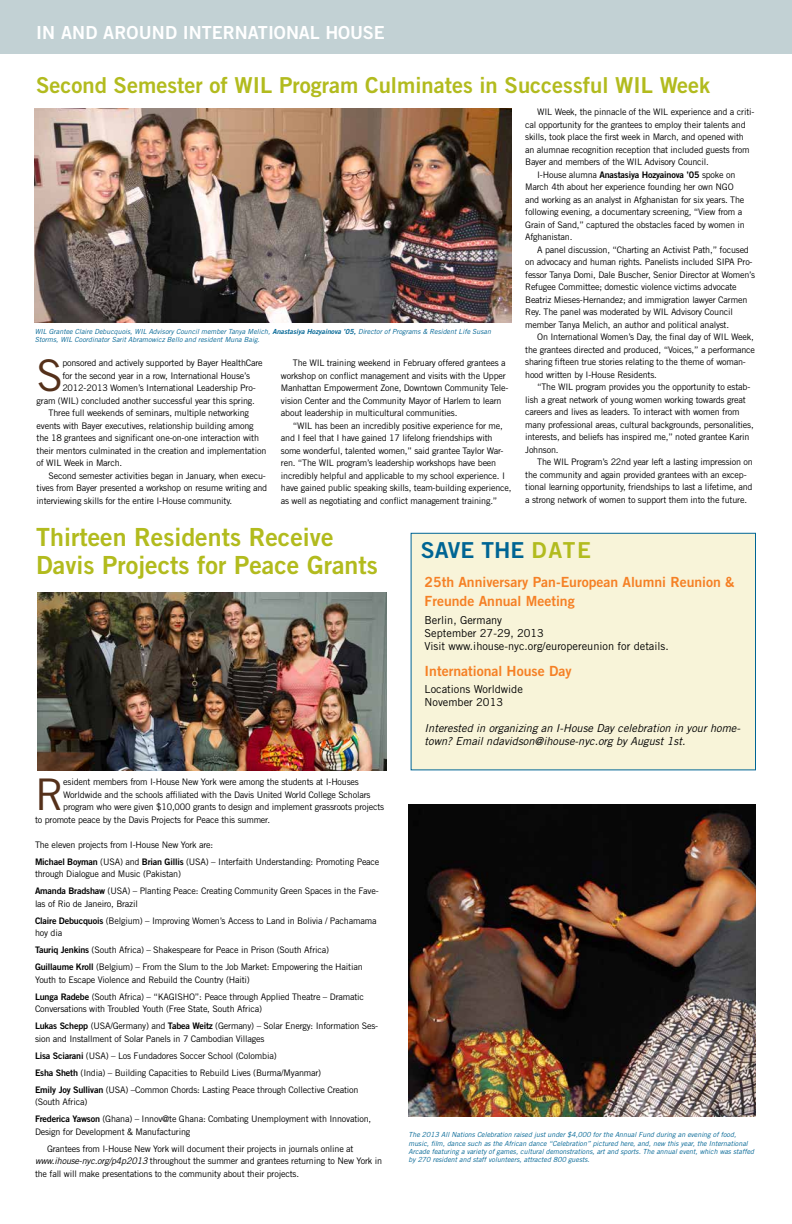
<style>
.page{position:relative;width:792px;height:1224px;background:#fff}
.page>*{position:absolute;margin:0;border:0;box-sizing:border-box;transform-origin:0 0}
.t1{font:43.6px "Trade Gothic";color:#54301a}
.t2{font:25px/28px "Trade Gothic Bold Two";color:#b2bb1e}
.t3{font:22px "Trade Gothic Bold Two";color:#b2bb1e}
.t4{font:22px "Trade Gothic Bold Two";color:#006594}
.t5{font:18px "Trade Gothic Bold Two";color:#fff}
.t6{font:14px/19px "Trade Gothic Bold Two";color:#f58025}
.t7{font:11px/13px "Trade Gothic";color:#000}
.t8{font:italic 11px/13px "Trade Gothic";color:#000}
.t9{font:9px/12.5px "Trade Gothic";letter-spacing:-.02em;color:#000}
.t10{font:9px "Trade Gothic Bold Two";letter-spacing:-.02em;color:#000}
.t11{font:italic 7px/8.3px "Trade Gothic";color:#006594}
.s1{font-family:"Trade Gothic Bold Two"}
.s2{font-family:"Trade Gothic"}
.s3{font-style:italic}
.s4{color:#b2bb1e}
</style>
<div class="page">
<div style="left:0;top:0;width:792px;height:54px;background:#c2d1d4"></div>
<img style="left:35px;top:108px;width:477px;height:215px">
<img style="left:38px;top:592px;width:348px;height:178px">
<img style="left:409px;top:805px;width:347px;height:311px">
<div style="left:411px;top:533px;width:345px;height:237px;background:#f8f4d9;border:1px solid #006594"></div>
<h3 class="t5" style="left:36px;top:21px;width:350px">i n and arou nd i nternational house</h3>
<h3 class="t3" style="left:36px;top:72px;width:676px">Second Semester of WIL Program Culminates in Successful WIL Week</h3>
<p class="t11" style="left:35px;top:327px;width:458px">WIL Grantee Claire Debucquois, WIL Advisory Council member Tanya Melich, <span class="s1">Anastasiya Hozyainova ’05,</span> Director of Programs &amp; Resident Life Susan<br>Storms, WIL Coordinator Sarit Abramowicz Bello and resident Muna Baig.</p>
<h1 class="t1" style="left:37px;top:349px;width:23px">S</h1>
<p class="t9" style="left:62px;top:357px;width:202px">ponsored and actively supported by Bayer HealthCare</p>
<p class="t9" style="left:62px;top:369px;width:189px">for the second year in a row, International House’s</p>
<p class="t9" style="left:62px;top:382px;width:195px">2012-2013 Women’s International Leadership Pro-</p>
<p class="t9" style="left:37px;top:394px;width:220px">gram (WIL) concluded another successful year this spring.</p>
<p class="t9" style="left:49px;top:407px;width:202px">Three full weekends of seminars, multiple networking</p>
<p class="t9" style="left:37px;top:419px;width:219px">events with Bayer executives, relationship building among</p>
<p class="t9" style="left:37px;top:432px;width:224px">the 18 grantees and significant one-on-one interaction with</p>
<p class="t9" style="left:37px;top:444px;width:231px">their mentors culminated in the creation and implementation</p>
<p class="t9" style="left:37px;top:457px;width:87px">of WIL Week in March.</p>
<p class="t9" style="left:49px;top:469px;width:219px">Second semester activities began in January, when execu-</p>
<p class="t9" style="left:37px;top:482px;width:232px">tives from Bayer presented a workshop on resume writing and</p>
<p class="t9" style="left:37px;top:494px;width:197px">interviewing skills for the entire I-House community.</p>
<p class="t9" style="left:281px;top:357px;width:229px;text-indent:12px">The WIL training weekend in February offered grantees a workshop on conflict management and visits with the U pper M anhattan Empowerment Zone, Downtown Community Tele&shy;vision Center and the Community Mayor of Harlem to learn about leadership in multicultural communities.</p>
<p class="t9" style="left:281px;top:419px;width:232px;text-indent:12px">“WIL has been an incredibly positive experience for me, and I feel that I have gained 17 lifelong friendships with some wonderful, talented women,” said grantee Taylor War&shy;ren. “The WIL program’s leadership workshops have been incredibly helpful and applicable to my school experience. I have gained public speaking skills, team-building experience, as well as negotiating and conflict management training.”</p>
<p class="t9" style="left:525px;top:105px;width:231px;text-indent:12px">WIL Week, the pinnacle of the WIL experience and a criti&shy;cal opportunity for the grantees to employ their talents and skills, took place the first week in March, and opened with an alumnae recognition reception that included guests from Bayer and members of the WIL Advisory Council.</p>
<p class="t10" style="left:537px;top:169px;width:200px"><span class="s2">I-House alumna</span> Anastasiya Hozyainova ’05 <span class="s2">spoke on</span></p>
<p class="t9" style="left:525px;top:180px;width:221px">March 4th about her experience founding her own N GO and working as an analyst in Afghanistan for six years. The following evening, a documentary screening, “View from a Grain of Sand,” captured the obstacles faced by women in Afghanistan.</p>
<p class="t9" style="left:525px;top:243px;width:231px;text-indent:12px">A panel discussion, “Charting an Activist Path,” focused on advocacy and human rights. Panelists included SIPA Pro&shy;fessor Tanya Domi, Dale Buscher, Senior Director at Women’s Refugee Committee; domestic violence victims advocate Beatriz M ieses-Hernandez; and immigration lawyer Carmen Rey. The panel was moderated by WIL Advisory Council member Tanya Melich, an author and political analyst.</p>
<p class="t9" style="left:525px;top:330px;width:231px;text-indent:12px">On International Women’s Day, the final day of WIL Week, the grantees directed and produced, “Voices,” a performance sharing fifteen true stories relating to the theme of woman&shy;hood written by I-House Residents.</p>
<p class="t9" style="left:525px;top:380px;width:230px;text-indent:12px">“The WIL program provides you the opportunity to estab&shy;lish a great network of young women working towards great careers and lives as leaders. To interact with women from many professional areas, cultural backgrounds, personalities, interests, and beliefs has inspired me,” noted grantee Karin Johnson.</p>
<p class="t9" style="left:525px;top:455px;width:229px;text-indent:12px">The WIL Program’s 22nd year left a lasting impression on the community and again provided grantees with an excep&shy;tional learning opportunity, friendships to last a lifetime, and a strong network of women to support them into the future.</p>
<h2 class="t2" style="left:36px;top:523px;width:343px">Thirteen Residents Receive<br>Davis Projects for Peace Grants</h2>
<h1 class="t1" style="left:35px;top:768px;width:23px">R</h1>
<p class="t9" style="left:63px;top:776px;width:297px">esident members from I-House N ew York were among the students at I-Houses</p>
<p class="t9" style="left:63px;top:788px;width:309px">Worldwide and the schools affiliated with the Davis U nited World College Scholars</p>
<p class="t9" style="left:63px;top:801px;width:323px">program who were given $10,000 grants to design and implement grassroots projects</p>
<p class="t9" style="left:35px;top:813px;width:237px">to promote peace by the Davis Projects for Peace this summer.</p>
<p class="t9" style="left:35px;top:838px;width:180px">The eleven projects from I-House N ew York are:</p>
<p class="t10" style="left:35px;top:856px;width:75px">Michael Boyman <span class="s2">(USA</span></p>
<p class="t10" style="left:120px;top:856px;width:76px"><span class="s2">) and</span> Brian Gillis <span class="s2">(USA</span></p>
<p class="t9" style="left:206px;top:855px;width:175px">) – Interfaith U nderstanding: Promoting Peace</p>
<p class="t9" style="left:35px;top:868px;width:148px">through Dialogue and M usic (Pakistan)</p>
<p class="t10" style="left:35px;top:886px;width:82px">Amanda Bradshaw <span class="s2">(USA</span></p>
<p class="t9" style="left:35px;top:885px;width:345px;text-indent:92px">) – Planting Peace: Creating Community Green Spaces in the Fave&shy;las of R io de Janeiro, Brazil</p>
<p class="t9" style="left:35px;top:914px;width:343px"><span class="s1">Claire Debucquois</span> (Belgium) – Improving Women’s Access to Land in Bolivia / Pachamama hoy dia</p>
<p class="t9" style="left:35px;top:942px;width:329px;line-height:17px"><span class="s1">Tauriq Jenkins</span> (South Africa) – Shakespeare for Peace in Prison (South Africa)<br><span class="s1">Guillaume Kroll</span> (Belgium) – From the Slum to the Job Market: Empowering the Haitian</p>
<p class="t9" style="left:35px;top:971px;width:331px;line-height:17px">Youth to Escape Violence and Rebuild the Country (Haiti)<br><span class="s1">Lunga Radebe</span> (South Africa) – “KAGISHO”: Peace through Applied Theatre – Dramatic</p>
<p class="t9" style="left:35px;top:1003px;width:229px">Conversations with Troubled Youth (Free State, South Africa)</p>
<p class="t10" style="left:35px;top:1021px;width:65px">Lukas Schepp <span class="s2">(USA</span></p>
<p class="t9" style="left:35px;top:1020px;width:345px;text-indent:75px">/Germany) and <span class="s1">Tabea Weitz</span> (Germany) – Solar E nergy: Information Ses&shy;sion and Installment of Solar Panels in 7 Cambodian Villages</p>
<p class="t10" style="left:35px;top:1050px;width:61px">Lisa Sciarani <span class="s2">(USA</span></p>
<p class="t9" style="left:35px;top:1047px;width:288px;line-height:17px;text-indent:71px">) – Los Fundadores Soccer School (Colombia)<br><span class="s1">Esha Sheth</span> (India) – Building Capacities to Rebuild Lives (Burma/Myanmar)</p>
<p class="t10" style="left:35px;top:1084px;width:80px">Emily Joy Sullivan <span class="s2">(USA</span></p>
<p class="t9" style="left:126px;top:1083px;width:235px">) –Common Chords: Lasting Peace through Collective Creation</p>
<p class="t9" style="left:35px;top:1094px;width:338px;line-height:17px">(South Africa)<br><span class="s1">Frederica Yawson</span> (Ghana) – Innov@te Ghana: Combating U nemployment with Innovation,</p>
<p class="t9" style="left:47px;top:1123px;width:308px;line-height:17px;text-indent:-12px">Design for Development &amp; Manufacturing<br>Grantees from I-House New York will document their projects in journals online at</p>
<p class="t9" style="left:35px;top:1155px;width:349px"><span class="s3">www.ihouse-nyc.org/p4p2013</span> throughout the summer and grantees returning to N ew York in the fall will make presentations to the community about their projects.</p>
<h3 class="t4" style="left:421px;top:537px;width:172px">save the <span class="s4">DAte</span></h3>
<h3 class="t6" style="left:425px;top:572px;width:311px">25th Anniversary Pan-European Alumni Reunion &amp;<br>Freunde Annual Meeting</h3>
<p class="t7" style="left:425px;top:613px;width:246px">Berlin, Germany<br>September 27-29, 2013<br>Visit www.ihouse-nyc.org/europereunion for details.</p>
<h3 class="t6" style="left:425px;top:661px;width:148px">International House Day</h3>
<p class="t7" style="left:425px;top:683px;width:100px">Locations Worldwide<br>November 2013</p>
<p class="t8" style="left:425px;top:722px;width:317px">Interested in organizing an I-House Day celebration in your home&shy;town? Email ndavidson@ihouse-nyc.org by August 1st.</p>
<p class="t11" style="left:409px;top:1131px;width:347px">The 2013 All Nations Celebration raised just under $4,000 for the Annual Fund during an evening of food, music, film, dance such as the African dance “Celebration” pictured here, and, new this year, the International Arcade featuring a variety of games, cultural demonstrations, art and sports. The annual event, which was staffed by 270 resident and staff volunteers, attracted 800 guests.</p>
</div>
